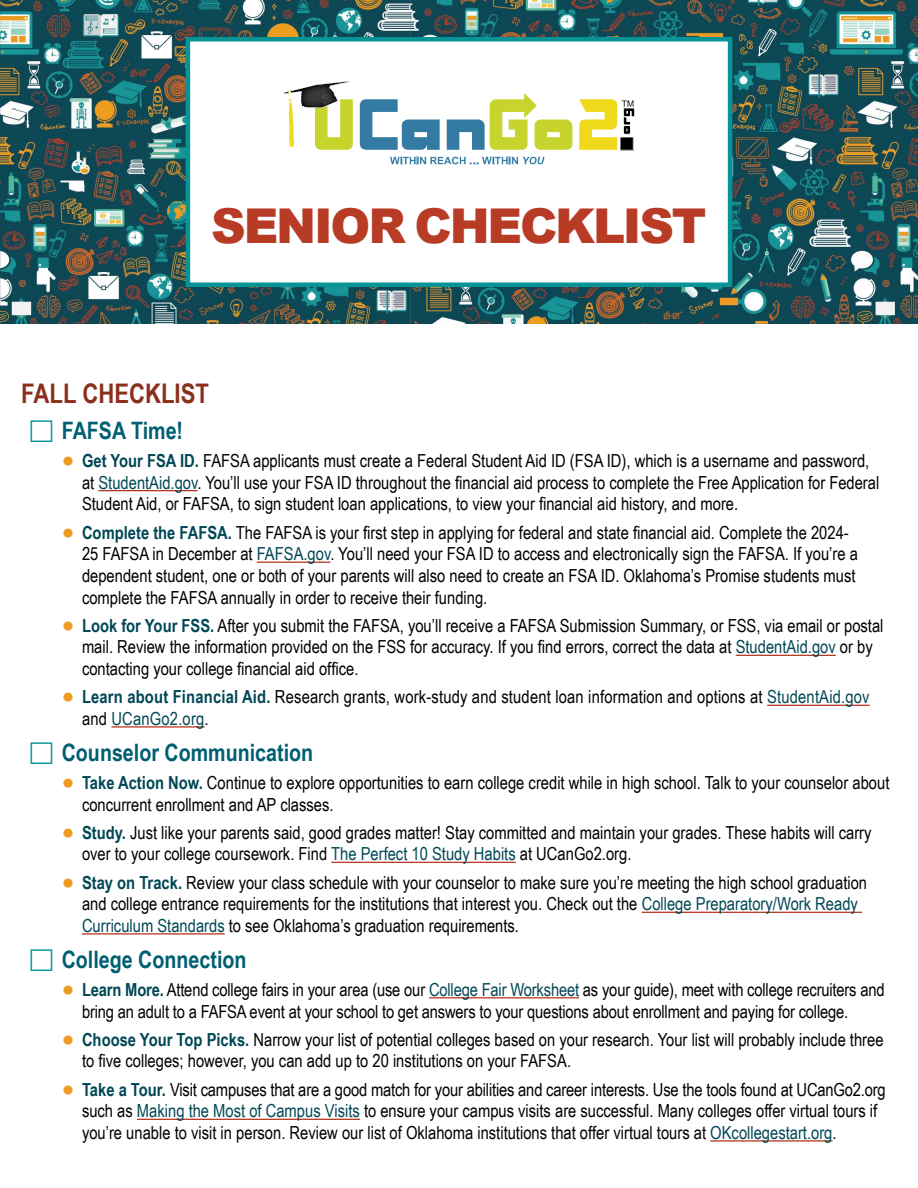
<style>
.page{position:relative;width:918px;height:1188px;background:#fff}
.page>*{position:absolute;margin:0;border:0;box-sizing:border-box;transform-origin:0 0}
.t1{font:900 48px "Arial";letter-spacing:-.045em;color:#b83b26}
.t2{font:700 27px "Arial Narrow";color:#8b2e1c}
.t3{font:700 24px "Arial Narrow";color:#005f72}
.t4{font:18px/21.6px "Arial Narrow";color:#000}
.s1{font-size:21px;color:#ed9c21}
.s2{font-weight:700;color:#004755}
.s3{color:#004755}
</style>
<div class="page">
<img style="left:0;top:0;width:918px;height:324px">
<div style="left:188px;top:39px;width:542px;height:246px;background:#fff"></div>
<svg style="left:283px;top:81px;width:352px;height:84px"></svg>
<div style="left:186px;top:37px;width:546px;height:250px;border:4px solid #089396"></div>
<hr style="left:98px;top:490px;width:99px;height:1px;background:#b83b26">
<hr style="left:257px;top:562px;width:73px;height:1px;background:#b83b26">
<hr style="left:736px;top:655px;width:100px;height:1px;background:#b83b26">
<hr style="left:767px;top:705px;width:103px;height:1px;background:#b83b26">
<hr style="left:111px;top:726px;width:94px;height:2px;background:#b83b26">
<hr style="left:331px;top:862px;width:185px;height:1px;background:#b83b26">
<hr style="left:642px;top:912px;width:220px;height:1px;background:#b83b26">
<hr style="left:82px;top:933px;width:143px;height:2px;background:#b83b26">
<hr style="left:429px;top:997px;width:150px;height:1px;background:#b83b26">
<hr style="left:137px;top:1119px;width:223px;height:1px;background:#b83b26">
<hr style="left:710px;top:1140px;width:123px;height:2px;background:#b83b26">
<h1 class="t1" style="left:211px;top:191px;width:497px">SENIOR CHECKLIST</h1>
<h2 class="t2" style="left:21px;top:373px;width:189px">FALL CHECKLIST</h2>
<p class="t3" style="left:62px;top:412px;width:123px">FAFSA Time!</p>
<p class="t4" style="left:82px;top:449px;width:799px;text-indent:-20px"><span class="s1">●</span> <span class="s2">Get Your FSA ID.</span> FAFSA applicants must create a Federal Student Aid ID (FSA ID), which is a username and password, at <span class="s3">StudentAid.gov</span>. You’ll use your FSA ID throughout the financial aid process to complete the Free Application for Federal<br>Student Aid, or FAFSA, to sign student loan applications, to view your financial aid history, and more.</p>
<p class="t4" style="left:82px;top:521px;width:778px;text-indent:-20px"><span class="s1">●</span> <span class="s2">Complete the FAFSA.</span> The FAFSA is your first step in applying for federal and state financial aid. Complete the 2024- 25 FAFSA in December at <span class="s3">FAFSA.gov</span>. You’ll need your FSA ID to access and electronically sign the FAFSA. If you’re a dependent student, one or both of your parents will also need to create an FSA ID. Oklahoma’s Promise students must complete the FAFSA annually in order to receive their funding.</p>
<p class="t4" style="left:82px;top:614px;width:803px;text-indent:-20px"><span class="s1">●</span> <span class="s2">Look for Your FSS.</span> After you submit the FAFSA, you’ll receive a FAFSA Submission Summary, or FSS, via email or postal mail. Review the information provided on the FSS for accuracy. If you find errors, correct the data at <span class="s3">StudentAid.gov</span> or by contacting your college financial aid office.</p>
<p class="t4" style="left:82px;top:686px;width:789px;text-indent:-20px"><span class="s1">●</span> <span class="s2">Learn about Financial Aid.</span> Research grants, work-study and student loan information and options at <span class="s3">StudentAid.gov </span>and <span class="s3">UCanGo2.org</span>.</p>
<p class="t3" style="left:62px;top:734px;width:253px">Counselor Communication</p>
<p class="t4" style="left:82px;top:771px;width:809px;text-indent:-20px"><span class="s1">●</span> <span class="s2">Take Action Now.</span> Continue to explore opportunities to earn college credit while in high school. Talk to your counselor about concurrent enrollment and AP classes.</p>
<p class="t4" style="left:82px;top:821px;width:791px;text-indent:-20px"><span class="s1">●</span> <span class="s2">Study.</span> Just like your parents said, good grades matter! Stay committed and maintain your grades. These habits will carry over to your college coursework. Find <span class="s3">The Perfect 10 Study Habits</span> at UCanGo2.org.</p>
<p class="t4" style="left:82px;top:871px;width:787px;text-indent:-20px"><span class="s1">●</span> <span class="s2">Stay on Track.</span> Review your class schedule with your counselor to make sure you’re meeting the high school graduation and college entrance requirements for the institutions that interest you. Check out the <span class="s3">College Preparatory/Work Ready<br>Curriculum Standards</span> to see Oklahoma’s graduation requirements.</p>
<p class="t3" style="left:62px;top:941px;width:186px">College Connection</p>
<p class="t4" style="left:82px;top:978px;width:804px;text-indent:-20px"><span class="s1">●</span> <span class="s2">Learn More.</span> Attend college fairs in your area (use our <span class="s3">College Fair Worksheet</span> as your guide), meet with college recruiters and bring an adult to a FAFSA event at your school to get answers to your questions about enrollment and paying for college.</p>
<p class="t4" style="left:82px;top:1028px;width:803px;text-indent:-20px"><span class="s1">●</span> <span class="s2">Choose Your Top Picks.</span> Narrow your list of potential colleges based on your research. Your list will probably include three to five colleges; however, you can add up to 20 institutions on your FAFSA.</p>
<p class="t4" style="left:82px;top:1078px;width:805px;text-indent:-20px"><span class="s1">●</span> <span class="s2">Take a Tour.</span> Visit campuses that are a good match for your abilities and career interests. Use the tools found at UCanGo2.org such as <span class="s3">Making the Most of Campus Visits</span> to ensure your campus visits are successful. Many colleges offer virtual tours if you’re unable to visit in person. Review our list of Oklahoma institutions that offer virtual tours at <span class="s3">OKcollegestart.org</span>.</p>
</div>
